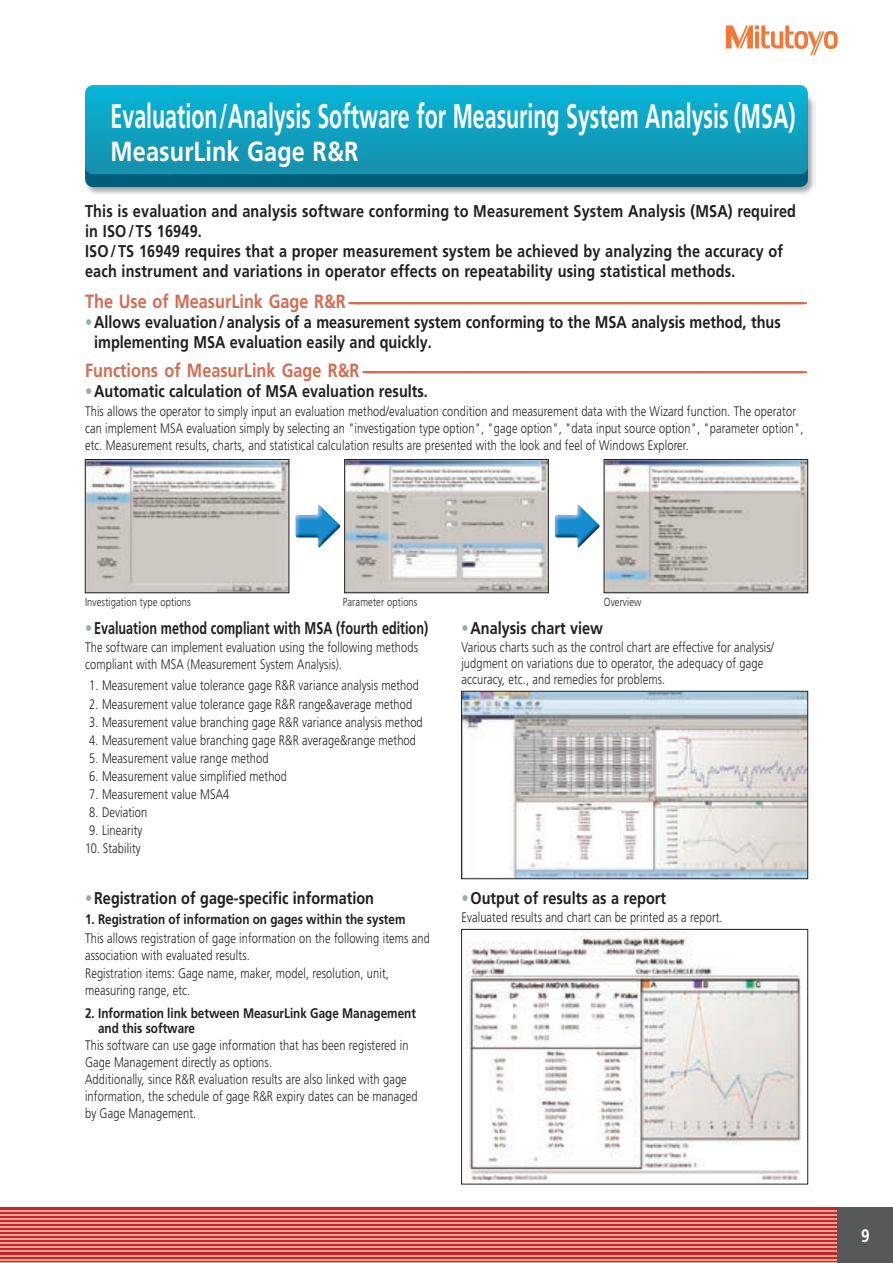
<style>
.page{position:relative;width:893px;height:1263px;background:#fff}
.page>*{position:absolute;margin:0;border:0;box-sizing:border-box;transform-origin:0 0}
.t1{font:700 34.05px "Mitutoyo Frutiger";color:#fff;scale:.74 1}
.t2{font:700 27.6px "Mitutoyo Frutiger";letter-spacing:.005em;color:#fff}
.t3{font:700 19.2px "Mitutoyo Frutiger";color:#d66b53}
.t4{font:700 18px "Mitutoyo Frutiger";color:#fff}
.t5{font:700 16.95px/20.2px "Mitutoyo Frutiger";color:#231f20}
.t6{font:700 16.95px "Mitutoyo Frutiger";color:#231f20;scale:.87 1}
.t7{font:300 13.8px/17px "Mitutoyo Frutiger";letter-spacing:.01em;color:#231f20}
.t8{font:700 13.8px/14.9px "Mitutoyo Frutiger";color:#231f20}
.t9{font:300 11.7px "Mitutoyo Frutiger";letter-spacing:.01em;color:#231f20}
.s1{color:#96aead}
</style>
<div class="page">
<svg style="left:0;top:1208px;width:838px;height:54px;background:#cc373a"></svg>
<svg style="left:726px;top:26px;width:112px;height:29px"></svg>
<hr style="left:0;top:1210px;width:893px;height:2px;background:#e6a58e">
<hr style="left:0;top:1214px;width:893px;height:2px;background:#e6a58e">
<hr style="left:0;top:1218px;width:893px;height:2px;background:#e6a58e">
<hr style="left:0;top:1222px;width:893px;height:2px;background:#e6a58e">
<hr style="left:0;top:1226px;width:893px;height:2px;background:#e6a58e">
<hr style="left:0;top:1230px;width:893px;height:2px;background:#e6a58e">
<hr style="left:0;top:1234px;width:893px;height:2px;background:#e6a58e">
<hr style="left:0;top:1238px;width:893px;height:2px;background:#e6a58e">
<hr style="left:0;top:1243px;width:893px;height:1px;background:#e6a58e">
<hr style="left:0;top:1247px;width:893px;height:1px;background:#e6a58e">
<hr style="left:0;top:1251px;width:893px;height:1px;background:#e6a58e">
<hr style="left:0;top:1255px;width:893px;height:1px;background:#e6a58e">
<hr style="left:0;top:1259px;width:893px;height:1px;background:#e6a58e">
<hr style="left:0;top:1262px;width:893px;height:1px;background:#e6a58e">
<div style="left:838px;top:1208px;width:55px;height:55px;background:#57585a"></div>
<img style="left:87px;top:461px;width:200px;height:130px">
<div style="left:85px;top:459px;width:204px;height:134px;border:1px solid #231f20"></div>
<img style="left:346px;top:461px;width:201px;height:130px">
<div style="left:344px;top:459px;width:205px;height:134px;border:1px solid #231f20"></div>
<img style="left:606px;top:461px;width:200px;height:130px">
<div style="left:604px;top:459px;width:204px;height:134px;border:1px solid #231f20"></div>
<img style="left:296px;top:505px;width:44px;height:42px">
<img style="left:555px;top:505px;width:45px;height:42px">
<img style="left:463px;top:693px;width:343px;height:184px">
<div style="left:461px;top:691px;width:347px;height:188px;border:1px solid #231f20"></div>
<img style="left:466px;top:931px;width:335px;height:250px">
<div style="left:461px;top:929px;width:347px;height:255px;border:1px solid #231f20"></div>
<img style="left:85px;top:95px;width:730px;height:99px">
<div style="left:85px;top:94px;width:723px;height:93px;background:#005e79;border-radius:9px"></div>
<svg style="left:85px;top:85px;width:723px;height:89px;background:#0ea2c1"></svg>
<h1 class="t1" style="left:111px;top:96px;width:927px">Evaluation /Analysis Software for Measuring System Analysis (MSA)</h1>
<h2 class="t2" style="left:111px;top:135px;width:249px">MeasurLink Gage R&amp;R</h2>
<p class="t5" style="left:85px;top:201px;width:712px">This is evaluation and analysis software conforming to Measurement System Analysis (MSA) required in ISO/TS 16949.<br>ISO/TS 16949 requires that a proper measurement system be achieved by analyzing the accuracy of each instrument and variations in operator effects on repeatability using statistical methods.</p>
<h3 class="t3" style="left:85px;top:289px;width:724px">T h e U s e o f M e a s u r L i n k G a g e R &amp; R −−−−−−−−−−−−−−−−−−−−−−−−−−−−−−−−−−−−−−−−−−−−−−−−−−−−−−−−−−−−−−−−−−−−−−−−−−−−−−−−−−−−−−−−−−−−−−−−−−−−−−−−−−−−−−−−−−−−−−−−−−−−−−−−−−−−−−−−−−−−−−−−−−−−−−−−−−−−−−−</h3>
<p class="t5" style="left:94px;top:312px;width:688px;text-indent:-9px"><span class="s1">•</span> Allows evaluation / analysis of a measurement system conforming to the MSA analysis method, thus implementing MSA evaluation easily and quickly.</p>
<h3 class="t3" style="left:85px;top:359px;width:724px">F u n c t i o n s o f M e a s u r L i n k G a g e R &amp; R −−−−−−−−−−−−−−−−−−−−−−−−−−−−−−−−−−−−−−−−−−−−−−−−−−−−−−−−−−−−−−−−−−−−−−−−−−−−−−−−−−−−−−−−−−−−−−−−−−−−−−−−−−−−−−−−−−−−−−−−−−−−−−−−−−−−−−−−−−−−−−−−−−−−−−−−−−</h3>
<p class="t5" style="left:85px;top:381px;width:344px"><span class="s1">•</span> Automatic calculation of MSA evaluation results.</p>
<p class="t7" style="left:85px;top:403px;width:720px">This allows the operator to simply input an evaluation method/evaluation condition and measurement data with the Wizard function. The operator can implement MSA evaluation simply by selecting an "investigation type option", "gage option", "data input source option", "parameter option", etc. Measurement results, charts, and statistical calculation results are presented with the look and feel of Windows Explorer.</p>
<p class="t9" style="left:85px;top:595px;width:107px">Investigation type options</p>
<p class="t9" style="left:343px;top:595px;width:76px">Parameter options</p>
<p class="t9" style="left:604px;top:595px;width:39px">Overview</p>
<p class="t6" style="left:85px;top:618px;width:396px"><span class="s1">•</span> Evaluation method compliant with MSA (fourth edition)</p>
<p class="t7" style="left:85px;top:639px;width:334px">The software can implement evaluation using the following methods compliant with MSA (Measurement System Analysis).</p>
<p class="t7" style="left:89px;top:677px;width:331px">1. Measurement value tolerance gage R&amp;R variance analysis method</p>
<p class="t7" style="left:89px;top:695px;width:325px">2. Measurement value tolerance gage R&amp;R range&amp;average method</p>
<p class="t7" style="left:89px;top:713px;width:335px">3. Measurement value branching gage R&amp;R variance analysis method</p>
<p class="t7" style="left:89px;top:731px;width:328px">4. Measurement value branching gage R&amp;R average&amp;range method</p>
<p class="t7" style="left:89px;top:750px;width:181px">5. Measurement value range method</p>
<p class="t7" style="left:89px;top:768px;width:199px">6. Measurement value simplified method</p>
<p class="t7" style="left:89px;top:786px;width:142px">7. Measurement value MSA4</p>
<p class="t7" style="left:89px;top:804px;width:60px">8. Deviation</p>
<p class="t7" style="left:89px;top:822px;width:55px">9. Linearity</p>
<p class="t7" style="left:85px;top:840px;width:57px">10. Stability</p>
<p class="t5" style="left:85px;top:888px;width:290px"><span class="s1">•</span> Registration of gage-specific information</p>
<p class="t8" style="left:85px;top:912px;width:322px">1. Registration of information on gages within the system</p>
<p class="t7" style="left:85px;top:930px;width:346px">This allows registration of gage information on the following items and association with evaluated results.<br>Registration items: Gage name, maker, model, resolution, unit, measuring range, etc.</p>
<p class="t8" style="left:98px;top:1006px;width:319px;text-indent:-13px">2. Information link between MeasurLink Gage Management and this software</p>
<p class="t7" style="left:85px;top:1037px;width:334px">This software can use gage information that has been registered in Gage Management directly as options.<br>Additionally, since R&amp;R evaluation results are also linked with gage information, the schedule of gage R&amp;R expiry dates can be managed by Gage Management.</p>
<p class="t5" style="left:461px;top:618px;width:143px"><span class="s1">•</span> Analysis chart view</p>
<p class="t7" style="left:461px;top:640px;width:314px;line-height:15.9px">Various charts such as the control chart are effective for analysis/ judgment on variations due to operator, the adequacy of gage accuracy, etc., and remedies for problems.</p>
<p class="t5" style="left:461px;top:888px;width:206px"><span class="s1">•</span> Output of results as a report</p>
<p class="t7" style="left:461px;top:909px;width:263px">Evaluated results and chart can be printed as a report.</p>
<h3 class="t4" style="left:861px;top:1225px;width:10px">9</h3>
</div>
